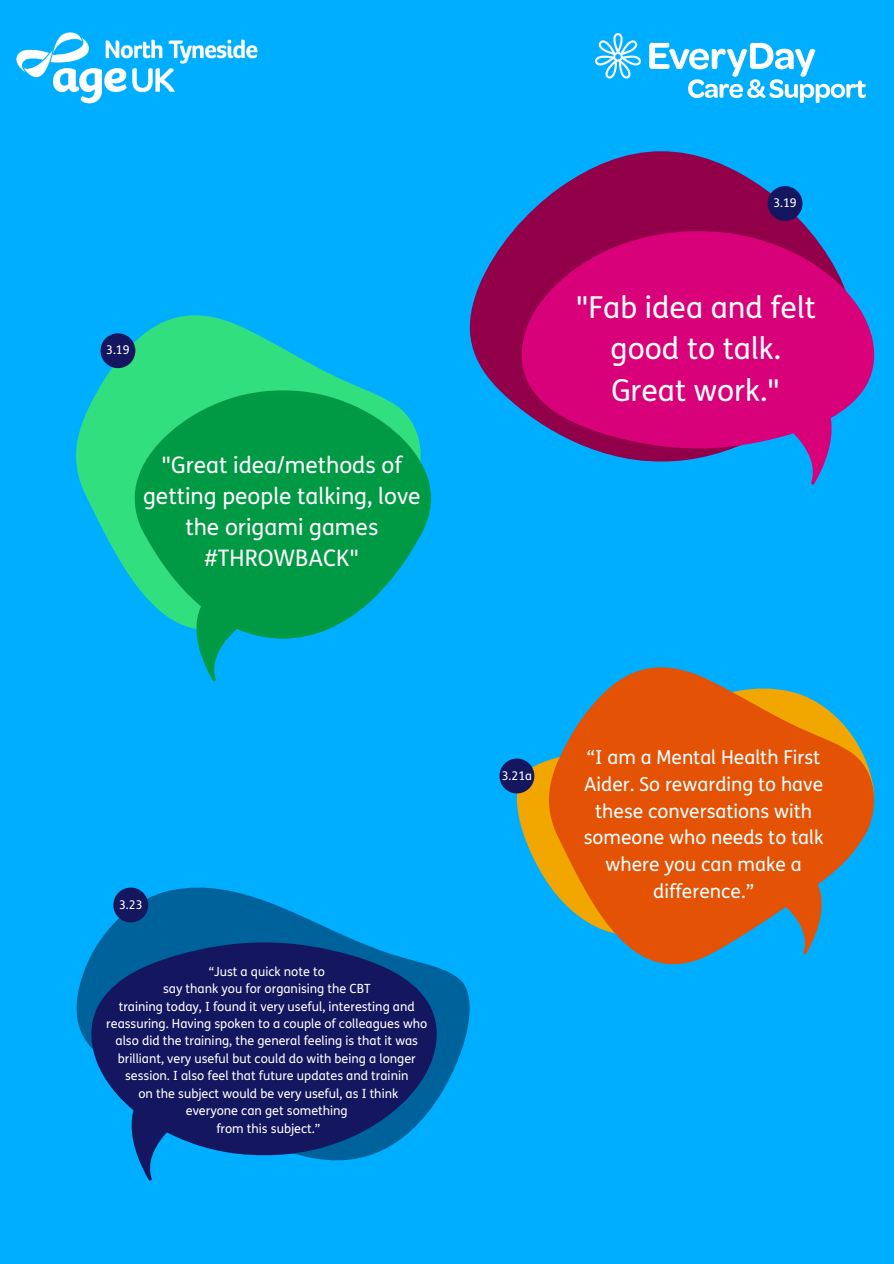
<style>
.page{position:relative;width:894px;height:1264px;background:#fff}
.page>*{position:absolute;margin:0;border:0;box-sizing:border-box;transform-origin:0 0}
.t1{font:30.15px/41.5px "FS Me";color:#fff;text-align:center}
.t2{font:22.8px/31.2px "FS Me";color:#fff;text-align:center}
.t3{font:19.35px/26.5px "FS Me";color:#fff;text-align:center}
.t4{font:12.6px/17.4px "FS Me";color:#fff;text-align:center}
.t5{font:12px "FS Me";color:#fff}
</style>
<div class="page">
<div style="left:0;top:0;width:893px;height:1263px;background:#00aeff"></div>
<svg style="left:76px;top:315px;width:290px;height:259px;fill:#32df7e"></svg>
<svg style="left:128px;top:390px;width:303px;height:291px;fill:#009a44"></svg>
<svg style="left:100px;top:333px;width:35px;height:35px"></svg>
<svg style="left:516px;top:763px;width:25px;height:110px;fill:#f2a600"></svg>
<svg style="left:541px;top:667px;width:332px;height:297px;fill:#e35205"></svg>
<svg style="left:469px;top:151px;width:340px;height:254px;fill:#910048"></svg>
<svg style="left:515px;top:230px;width:359px;height:255px;fill:#d9017a"></svg>
<svg style="left:76px;top:887px;width:393px;height:203px"></svg>
<svg style="left:85px;top:942px;width:358px;height:238px;fill:#141760"></svg>
<svg style="left:113px;top:887px;width:35px;height:35px"></svg>
<svg style="left:767px;top:186px;width:35px;height:35px"></svg>
<svg style="left:499px;top:758px;width:35px;height:35px"></svg>
<img style="left:595px;top:33px;width:270px;height:69px">
<img style="left:16px;top:32px;width:242px;height:72px">
<p class="t5" style="left:106px;top:343px;width:25px">3.19</p>
<h2 class="t2" style="left:143px;top:450px;width:279px">"Great idea/methods of getting people talking, love the origami games #THROWBACK"</h2>
<p class="t5" style="left:119px;top:897px;width:25px">3.23</p>
<p class="t4" style="left:106px;top:963px;width:322px">“Just a quick note to<br>say thank you for organising the CBT<br>training today, I found it very useful, interesting and reassuring. Having spoken to a couple of colleagues who also did the training, the general feeling is that it was brilliant, very useful but could do with being a longer session. I also feel that future updates and trainin<br>on the subject would be very useful, as I think<br>everyone can get something<br>from this subject.”</p>
<p class="t5" style="left:773px;top:196px;width:25px">3.19</p>
<h1 class="t1" style="left:575px;top:287px;width:241px">"Fab idea and felt good to talk.<br>Great work."</h1>
<p class="t5" style="left:501px;top:768px;width:32px">3.21a</p>
<h3 class="t3" style="left:583px;top:745px;width:241px">“I am a Mental Health First<br>Aider. So rewarding to have these conversations with someone who needs to talk where you can make a difference.”</h3>
</div>
